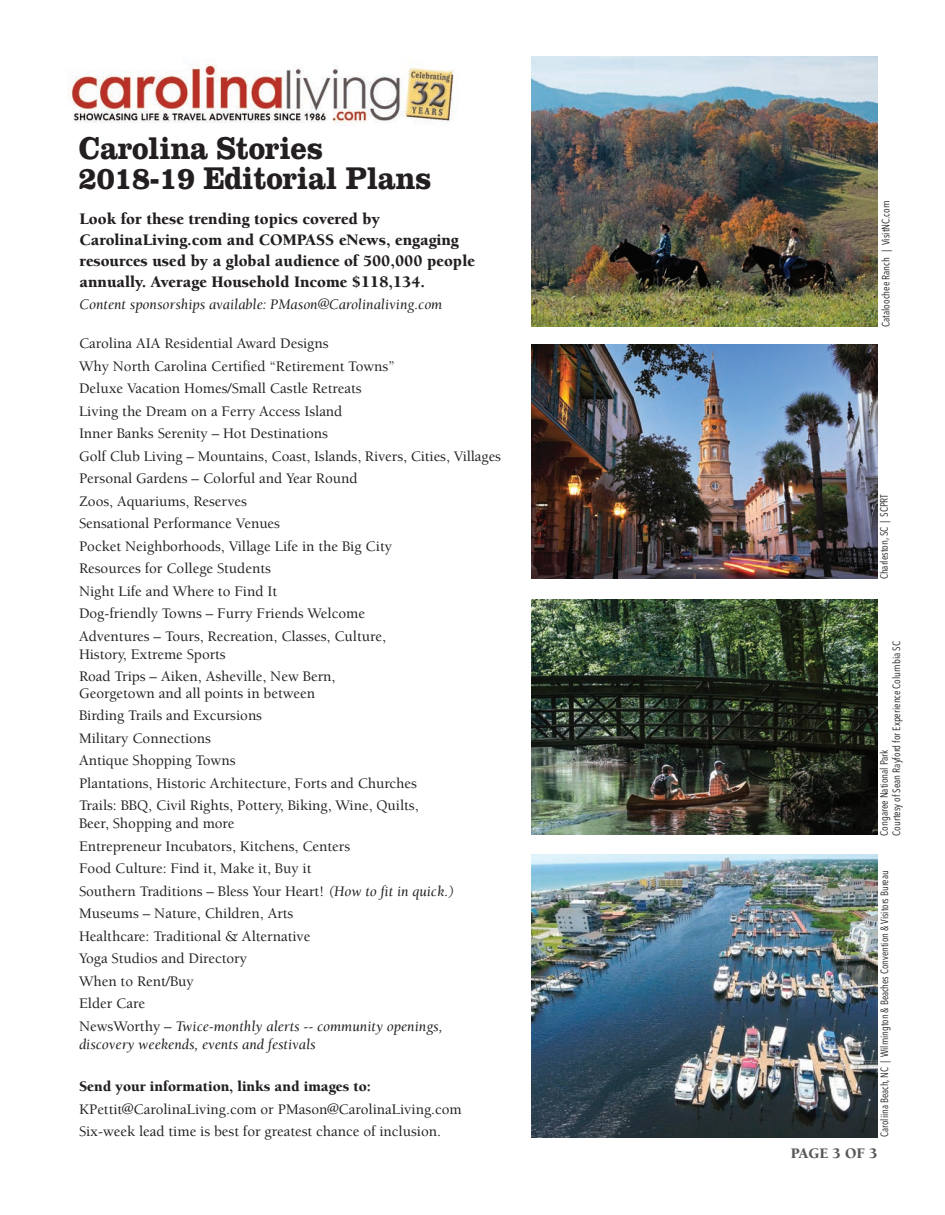
<style>
.page{position:relative;width:945px;height:1215px;background:#fff}
.page>*{position:absolute;margin:0;border:0;box-sizing:border-box;transform-origin:0 0}
.t1{font:700 32.55px/30px "Clarendon";letter-spacing:-.01em;color:#231f20;scale:.91 1}
.t2{font:900 16.5px/21px "Berkeley";color:#231f20}
.t3{font:500 15px/22.5px "Berkeley";color:#231f20}
.t4{font:italic 15px "Berkeley";color:#231f20}
.t5{font:900 15px "Berkeley";color:#231f20}
.t6{font:900 15px "Berkeley";color:#57585a}
.t7{font:10.5px/12px "Avenir Next Condensed";color:#231f20}
.s1{font-weight:400;font-style:italic}
</style>
<div class="page">
<img style="left:69px;top:64px;width:385px;height:59px">
<img style="left:531px;top:57px;width:347px;height:270px">
<img style="left:531px;top:345px;width:346px;height:234px">
<img style="left:531px;top:599px;width:346px;height:236px">
<img style="left:531px;top:854px;width:347px;height:283px">
<h1 class="t1" style="left:79px;top:137px;width:389px">Carolina Stories<br>2018-19 Editorial Plans</h1>
<p class="t2" style="left:80px;top:210px;width:397px">Look for these trending topics covered by CarolinaLiving.com and COMPASS eNews, engaging resources used by a global audience of 500,000 people annually. Average Household Income $118,134.</p>
<p class="t4" style="left:80px;top:299px;width:364px">Content sponsorships available: PMason@Carolinaliving.com</p>
<p class="t3" style="left:79px;top:333px;width:424px">Carolina AIA Residential Award Designs<br>Why North Carolina Certified “Retirement Towns”<br>Deluxe Vacation Homes/Small Castle Retreats<br>Living the Dream on a Ferry Access Island<br>Inner Banks Serenity – Hot Destinations<br>Golf Club Living – Mountains, Coast, Islands, Rivers, Cities, Villages Personal Gardens – Colorful and Year Round<br>Zoos, Aquariums, Reserves<br>Sensational Performance Venues<br>Pocket Neighborhoods, Village Life in the Big City<br>Resources for College Students<br>Night Life and Where to Find It<br>Dog-friendly Towns – Furry Friends Welcome<br>Adventures – Tours, Recreation, Classes, Culture,</p>
<p class="t3" style="left:79px;top:644px;width:258px">History, Extreme Sports<br>Road Trips – Aiken, Asheville, New Bern,</p>
<p class="t3" style="left:79px;top:683px;width:341px">Georgetown and all points in between<br>Birding Trails and Excursions<br>Military Connections<br>Antique Shopping Towns<br>Plantations, Historic Architecture, Forts and Churches Trails: BBQ, Civil Rights, Pottery, Biking, Wine, Quilts,</p>
<p class="t3" style="left:79px;top:813px;width:377px">Beer, Shopping and more<br>Entrepreneur Incubators, Kitchens, Centers<br>Food Culture: Find it, Make it, Buy it<br>Southern Traditions – Bless Your Heart! <span class="s1">(How to fit in quick.)<br></span>Museums – Nature, Children, Arts<br>Healthcare: Traditional &amp; Alternative<br>Yoga Studios and Directory<br>When to Rent/Buy<br>Elder Care<br>NewsWorthy – <span class="s1">Twice-monthly alerts -- community openings,</span></p>
<p class="t4" style="left:79px;top:1038px;width:238px">discovery weekends, events and festivals</p>
<p class="t5" style="left:79px;top:1081px;width:294px">Send your information, links and images to:</p>
<p class="t3" style="left:79px;top:1099px;width:384px">KPettit@CarolinaLiving.com or PMason@CarolinaLiving.com<br>Six-week lead time is best for greatest chance of inclusion.</p>
<p class="t7" style="left:880px;top:327px;width:128px;rotate:-90deg">Cataloochee Ranch | VisitNC.com</p>
<p class="t7" style="left:878px;top:579px;width:87px;rotate:-90deg">Charleston, SC | SCPRT</p>
<p class="t7" style="left:878px;top:836px;width:196px;rotate:-90deg">Congaree National Park<br>Courtesy of Sean Rayford for Experience Columbia SC</p>
<p class="t7" style="left:878px;top:1137px;width:268px;rotate:-90deg">Caroliina Beach, NC | Wilmington &amp; Beaches Convention &amp; Visitors Bureau</p>
<p class="t6" style="left:791px;top:1147px;width:88px">PAGE 3 OF 3</p>
</div>
